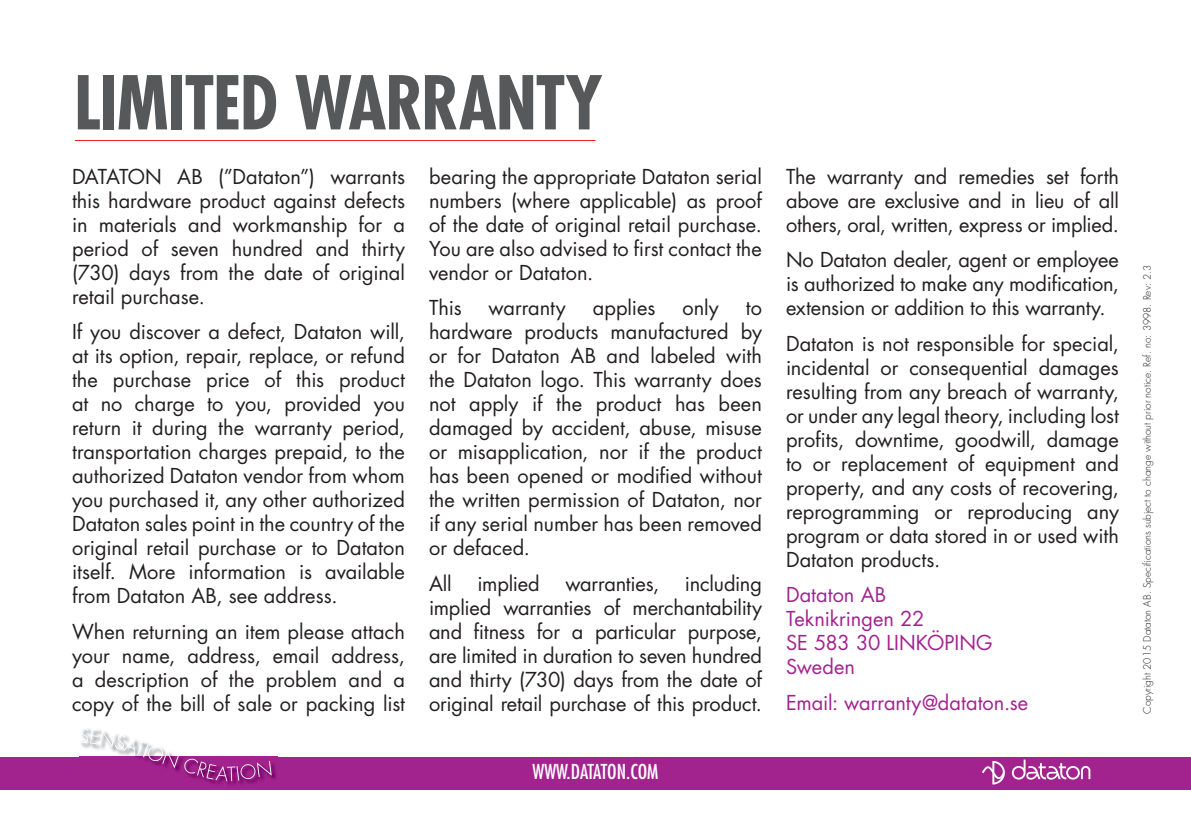
<style>
.page{position:relative;width:1191px;height:840px;background:#fff}
.page>*{position:absolute;margin:0;border:0;box-sizing:border-box;transform-origin:0 0}
.t1{font:700 condensed 72px "Futura";letter-spacing:-.02em;color:#57585a}
.t2{font:20px/24px "Futura";letter-spacing:-.005em;color:#231f20;text-align:justify}
.t3{font:20px/24px "Futura";color:#a2238e}
.t4{font:condensed 20px "Futura";color:#fff}
.t5{font:300 10px "Futura";color:#231f20}
</style>
<div class="page">
<div style="left:0;top:756px;width:1191px;height:33px;background:#a2238e"></div>
<svg style="left:982px;top:760px;width:22px;height:24px"></svg>
<svg style="left:1011px;top:759px;width:79px;height:20px"></svg>
<img style="left:205px;top:763px;width:71px;height:22px">
<svg style="left:81px;top:728px;width:191px;height:52px"></svg>
<hr style="left:75px;top:140px;width:520px;height:1px;background:#ee1d23">
<h1 class="t1" style="left:74px;top:56px;width:530px">LIMITED WARRANTY</h1>
<p class="t2" style="left:72px;top:164px;width:334px">DATATON AB (”Dataton”) warrants this hardware product against defects in materials and workmanship for a period of seven hundred and thirty (730) days from the date of original retail purchase.</p>
<p class="t2" style="left:72px;top:319px;width:334px">If you discover a defect, Dataton will, at its option, repair, replace, or refund the purchase price of this product at no charge to you, provided you return it during the warranty period, transportation charges prepaid, to the authorized Dataton vendor from whom you purchased it, any other authorized Dataton sales point in the country of the original retail purchase or to Dataton itself. More information is available from Dataton AB, see address.</p>
<p class="t2" style="left:72px;top:619px;width:334px">When returning an item please attach your name, address, email address, a description of the problem and a copy of the bill of sale or packing list</p>
<p class="t2" style="left:429px;top:164px;width:334px">bearing the appropriate Dataton serial numbers (where applicable) as proof of the date of original retail purchase.<br>You are also advised to first contact the vendor or Dataton.</p>
<p class="t2" style="left:429px;top:295px;width:34px">This</p>
<p class="t2" style="left:488px;top:295px;width:79px">warranty</p>
<p class="t2" style="left:593px;top:295px;width:64px">applies</p>
<p class="t2" style="left:682px;top:295px;width:38px">only</p>
<p class="t2" style="left:429px;top:295px;width:334px;text-indent:317px">to hardware products manufactured by or for Dataton AB and labeled with the Dataton logo. This warranty does not apply if the product has been damaged by accident, abuse, misuse or misapplication, nor if the product has been opened or modified without the written permission of Dataton, nor if any serial number has been removed or defaced.</p>
<p class="t2" style="left:429px;top:571px;width:24px">All</p>
<p class="t2" style="left:477px;top:571px;width:64px">implied</p>
<p class="t2" style="left:565px;top:571px;width:95px">warranties,</p>
<p class="t2" style="left:429px;top:571px;width:334px;text-indent:256px">including implied warranties of merchantability and fitness for a particular purpose, are limited in duration to seven hundred and thirty (730) days from the date of original retail purchase of this product.</p>
<p class="t4" style="left:532px;top:758px;width:127px">WWW.DATATON.COM</p>
<p class="t2" style="left:786px;top:164px;width:334px">The warranty and remedies set forth above are exclusive and in lieu of all others, oral, written, express or implied.</p>
<p class="t2" style="left:786px;top:247px;width:334px">No Dataton dealer, agent or employee is authorized to make any modification, extension or addition to this warranty.</p>
<p class="t2" style="left:786px;top:331px;width:334px">Dataton is not responsible for special, incidental or consequential damages resulting from any breach of warranty, or under any legal theory, including lost profits, downtime, goodwill, damage to or replacement of equipment and property, and any costs of recovering, reprogramming or reproducing any program or data stored in or used with Dataton products.</p>
<p class="t3" style="left:786px;top:582px;width:208px">Dataton AB<br>Teknikringen 22<br>SE 583 30 LINKÖPING<br>Sweden</p>
<p class="t3" style="left:786px;top:689px;width:244px">Email: warranty@dataton.se</p>
<p class="t5" style="left:1140px;top:713px;width:450px;rotate:-90deg">Copyright 2015 Dataton AB. Specifications subject to change without prior notice. Ref. no: 3998. Rev: 2.3</p>
</div>
